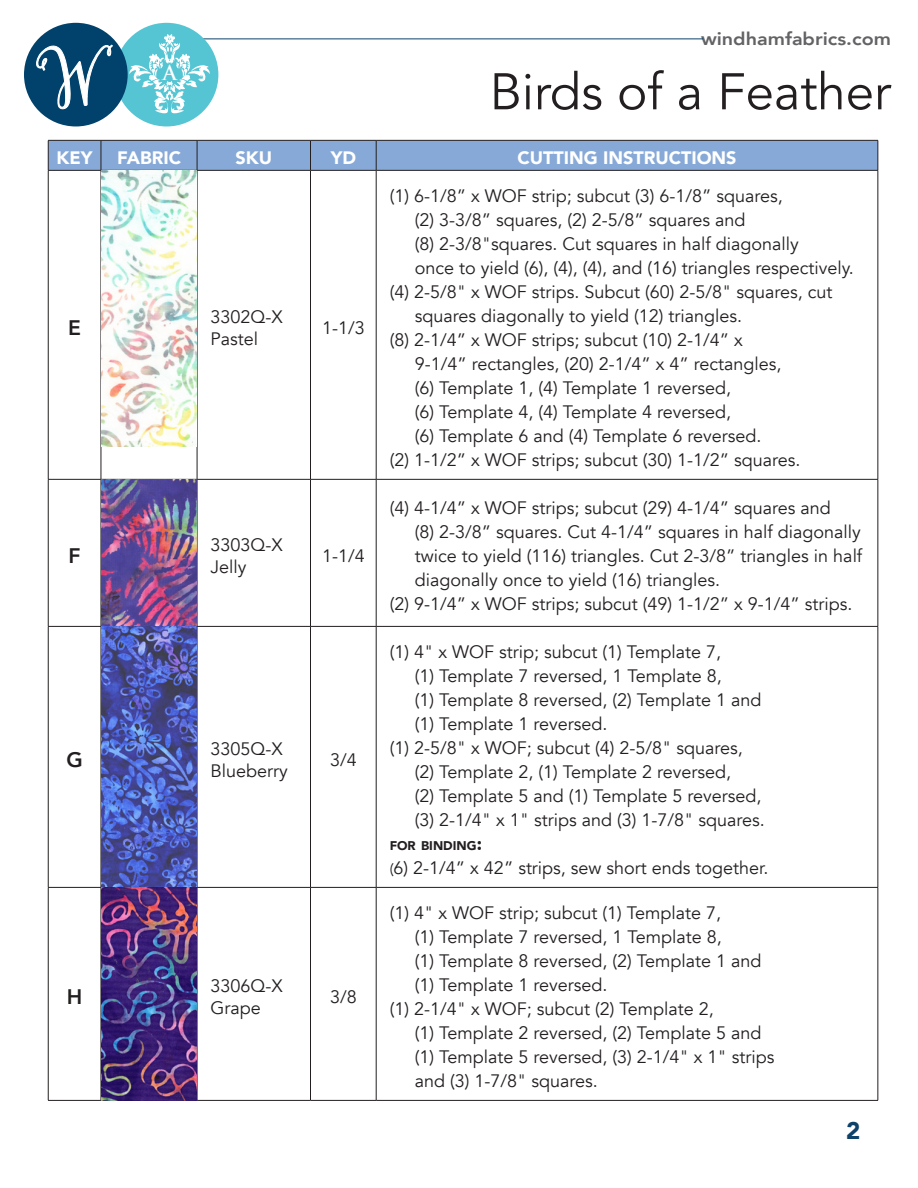
<style>
.page{position:relative;width:918px;height:1188px;background:#fff}
.page>*{position:absolute;margin:0;border:0;box-sizing:border-box;transform-origin:0 0}
.t1{font:51px "Avenir";color:#231f20}
.t2{font:900 24px "Avenir";color:#0d426a}
.t3{font:800 21px "Avenir";color:#231f20}
.t4{font:700 20.1px "Trajan Pro";color:#fff}
.t5{font:18px/24px "Avenir";color:#231f20}
.t6{font:900 18px "Avenir";color:#fff}
.t7{font:800 18px "Avenir";color:#636366;scale:1.1 1}
.t8{font:900 12.6px "Avenir";color:#231f20}
.s1{font-size:18px}
.s2{font-size:15px}
</style>
<div class="page">
<hr style="left:162px;top:39px;width:541px;height:1px;background:#0d426a">
<div style="left:115px;top:23px;width:103px;height:103px;background:#55c5d3;border-radius:50%"></div>
<div style="left:24px;top:23px;width:104px;height:103px;background:#00426b;border-radius:50%"></div>
<svg style="left:36px;top:44px;width:77px;height:66px"></svg>
<svg style="left:129px;top:34px;width:81px;height:79px"></svg>
<hr style="left:48px;top:171px;width:1px;height:308px;background:#231f20">
<hr style="left:48px;top:480px;width:1px;height:146px;background:#231f20">
<hr style="left:48px;top:627px;width:1px;height:260px;background:#231f20">
<hr style="left:48px;top:888px;width:1px;height:212px;background:#231f20">
<hr style="left:878px;top:171px;width:1px;height:308px;background:#231f20">
<hr style="left:878px;top:480px;width:1px;height:146px;background:#231f20">
<hr style="left:878px;top:627px;width:1px;height:260px;background:#231f20">
<hr style="left:878px;top:888px;width:1px;height:212px;background:#231f20">
<svg style="left:48px;top:140px;width:831px;height:30px;background:#83a4d0"></svg>
<hr style="left:48px;top:170px;width:53px;height:1px;background:#231f20">
<hr style="left:101px;top:170px;width:96px;height:1px;background:#231f20">
<hr style="left:101px;top:171px;width:1px;height:308px;background:#231f20">
<hr style="left:197px;top:170px;width:113px;height:1px;background:#231f20">
<hr style="left:197px;top:171px;width:1px;height:308px;background:#231f20">
<hr style="left:310px;top:170px;width:66px;height:1px;background:#231f20">
<hr style="left:310px;top:171px;width:1px;height:308px;background:#231f20">
<hr style="left:376px;top:170px;width:502px;height:1px;background:#231f20">
<hr style="left:376px;top:171px;width:1px;height:308px;background:#231f20">
<hr style="left:48px;top:479px;width:53px;height:1px;background:#231f20">
<hr style="left:101px;top:479px;width:96px;height:1px;background:#231f20">
<hr style="left:197px;top:479px;width:113px;height:1px;background:#231f20">
<hr style="left:197px;top:480px;width:1px;height:146px;background:#231f20">
<hr style="left:310px;top:479px;width:66px;height:1px;background:#231f20">
<hr style="left:310px;top:480px;width:1px;height:146px;background:#231f20">
<hr style="left:376px;top:479px;width:502px;height:1px;background:#231f20">
<hr style="left:376px;top:480px;width:1px;height:146px;background:#231f20">
<hr style="left:48px;top:626px;width:53px;height:1px;background:#231f20">
<hr style="left:197px;top:626px;width:113px;height:1px;background:#231f20">
<hr style="left:197px;top:627px;width:1px;height:260px;background:#231f20">
<hr style="left:310px;top:626px;width:66px;height:1px;background:#231f20">
<hr style="left:310px;top:627px;width:1px;height:260px;background:#231f20">
<hr style="left:376px;top:626px;width:502px;height:1px;background:#231f20">
<hr style="left:376px;top:627px;width:1px;height:260px;background:#231f20">
<hr style="left:48px;top:887px;width:53px;height:1px;background:#231f20">
<hr style="left:197px;top:887px;width:113px;height:1px;background:#231f20">
<hr style="left:197px;top:888px;width:1px;height:212px;background:#231f20">
<hr style="left:310px;top:887px;width:66px;height:1px;background:#231f20">
<hr style="left:310px;top:888px;width:1px;height:212px;background:#231f20">
<hr style="left:376px;top:887px;width:502px;height:1px;background:#231f20">
<hr style="left:376px;top:888px;width:1px;height:212px;background:#231f20">
<hr style="left:48px;top:1100px;width:53px;height:1px;background:#231f20">
<hr style="left:101px;top:1100px;width:96px;height:1px;background:#231f20">
<hr style="left:197px;top:1100px;width:113px;height:1px;background:#231f20">
<hr style="left:310px;top:1100px;width:66px;height:1px;background:#231f20">
<hr style="left:376px;top:1100px;width:502px;height:1px;background:#231f20">
<img style="left:101px;top:171px;width:96px;height:276px">
<img style="left:101px;top:480px;width:96px;height:620px">
<p class="t4" style="left:163px;top:60px;width:16px">A</p>
<p class="t7" style="left:701px;top:25px;width:174px">windhamfabrics.com</p>
<h1 class="t1" style="left:490px;top:61px;width:403px">Birds of a Feather</h1>
<p class="t6" style="left:57px;top:143px;width:37px">KEY</p>
<p class="t6" style="left:117px;top:143px;width:66px">FABRIC</p>
<p class="t6" style="left:235px;top:143px;width:38px">SKU</p>
<p class="t6" style="left:331px;top:143px;width:27px">YD</p>
<p class="t6" style="left:517px;top:143px;width:221px">CUTTING INSTRUCTIONS</p>
<p class="t3" style="left:68px;top:312px;width:14px">E</p>
<p class="t5" style="left:211px;top:305px;width:74px">3302Q-X</p>
<p class="t5" style="left:211px;top:327px;width:49px">Pastel</p>
<p class="t5" style="left:322px;top:316px;width:44px">1-1/3</p>
<p class="t5" style="left:390px;top:184px;width:395px">(1) 6-1/8” x WOF strip; subcut (3) 6-1/8” squares,</p>
<p class="t5" style="left:415px;top:208px;width:332px">(2) 3-3/8” squares, (2) 2-5/8” squares and</p>
<p class="t5" style="left:415px;top:232px;width:386px">(8) 2-3/8"squares. Cut squares in half diagonally</p>
<p class="t5" style="left:415px;top:256px;width:441px">once to yield (6), (4), (4), and (16) triangles respectively.</p>
<p class="t5" style="left:415px;top:280px;width:419px;text-indent:-25px">(4) 2-5/8" x WOF strips. Subcut (60) 2-5/8" squares, cut squares diagonally to yield (12) triangles.</p>
<p class="t5" style="left:390px;top:328px;width:355px">(8) 2-1/4” x WOF strips; subcut (10) 2-1/4” x</p>
<p class="t5" style="left:415px;top:352px;width:368px">9-1/4” rectangles, (20) 2-1/4” x 4” rectangles,</p>
<p class="t5" style="left:415px;top:376px;width:318px">(6) Template 1, (4) Template 1 reversed,</p>
<p class="t5" style="left:415px;top:400px;width:318px">(6) Template 4, (4) Template 4 reversed,</p>
<p class="t5" style="left:415px;top:424px;width:348px">(6) Template 6 and (4) Template 6 reversed.</p>
<p class="t5" style="left:390px;top:448px;width:412px">(2) 1-1/2” x WOF strips; subcut (30) 1-1/2” squares.</p>
<p class="t3" style="left:69px;top:540px;width:14px">F</p>
<p class="t5" style="left:211px;top:533px;width:74px">3303Q-X</p>
<p class="t5" style="left:211px;top:555px;width:38px">Jelly</p>
<p class="t5" style="left:322px;top:544px;width:44px">1-1/4</p>
<p class="t5" style="left:390px;top:496px;width:443px">(4) 4-1/4” x WOF strips; subcut (29) 4-1/4” squares and</p>
<p class="t5" style="left:415px;top:520px;width:449px">(8) 2-3/8” squares. Cut 4-1/4” squares in half diagonally twice to yield (116) triangles. Cut 2-3/8” triangles in half</p>
<p class="t5" style="left:415px;top:568px;width:307px">diagonally once to yield (16) triangles.</p>
<p class="t5" style="left:390px;top:592px;width:464px">(2) 9-1/4” x WOF strips; subcut (49) 1-1/2” x 9-1/4” strips.</p>
<p class="t3" style="left:66px;top:744px;width:18px">G</p>
<p class="t5" style="left:211px;top:737px;width:74px">3305Q-X</p>
<p class="t5" style="left:211px;top:759px;width:79px">Blueberry</p>
<p class="t5" style="left:330px;top:748px;width:28px">3/4</p>
<p class="t5" style="left:390px;top:640px;width:333px">(1) 4" x WOF strip; subcut (1) Template 7,</p>
<p class="t5" style="left:415px;top:664px;width:309px">(1) Template 7 reversed, 1 Template 8,</p>
<p class="t5" style="left:415px;top:688px;width:348px">(1) Template 8 reversed, (2) Template 1 and</p>
<p class="t5" style="left:415px;top:712px;width:194px">(1) Template 1 reversed.</p>
<p class="t5" style="left:390px;top:736px;width:355px">(1) 2-5/8" x WOF; subcut (4) 2-5/8" squares,</p>
<p class="t5" style="left:415px;top:760px;width:318px">(2) Template 2, (1) Template 2 reversed,</p>
<p class="t5" style="left:415px;top:784px;width:348px">(2) Template 5 and (1) Template 5 reversed,</p>
<p class="t5" style="left:415px;top:808px;width:352px">(3) 2-1/4" x 1" strips and (3) 1-7/8" squares.</p>
<p class="t8" style="left:390px;top:835px;width:94px">FOR BINDING<span class="s1">:</span></p>
<p class="t5" style="left:390px;top:856px;width:380px"><span class="s2">(</span>6) 2-1/4” x 42” strips, sew short ends together.</p>
<p class="t3" style="left:67px;top:981px;width:17px">H</p>
<p class="t5" style="left:211px;top:974px;width:74px">3306Q-X</p>
<p class="t5" style="left:211px;top:996px;width:52px">Grape</p>
<p class="t5" style="left:330px;top:985px;width:28px">3/8</p>
<p class="t5" style="left:390px;top:901px;width:333px">(1) 4" x WOF strip; subcut (1) Template 7,</p>
<p class="t5" style="left:415px;top:925px;width:309px">(1) Template 7 reversed, 1 Template 8,</p>
<p class="t5" style="left:415px;top:949px;width:348px">(1) Template 8 reversed, (2) Template 1 and</p>
<p class="t5" style="left:415px;top:973px;width:194px">(1) Template 1 reversed.</p>
<p class="t5" style="left:390px;top:997px;width:326px">(1) 2-1/4" x WOF; subcut (2) Template 2,</p>
<p class="t5" style="left:415px;top:1021px;width:348px">(1) Template 2 reversed, (2) Template 5 and</p>
<p class="t5" style="left:415px;top:1045px;width:361px">(1) Template 5 reversed, (3) 2-1/4" x 1" strips</p>
<p class="t5" style="left:415px;top:1069px;width:185px">and (3) 1-7/8" squares.</p>
<h2 class="t2" style="left:846px;top:1110px;width:16px">2</h2>
</div>
